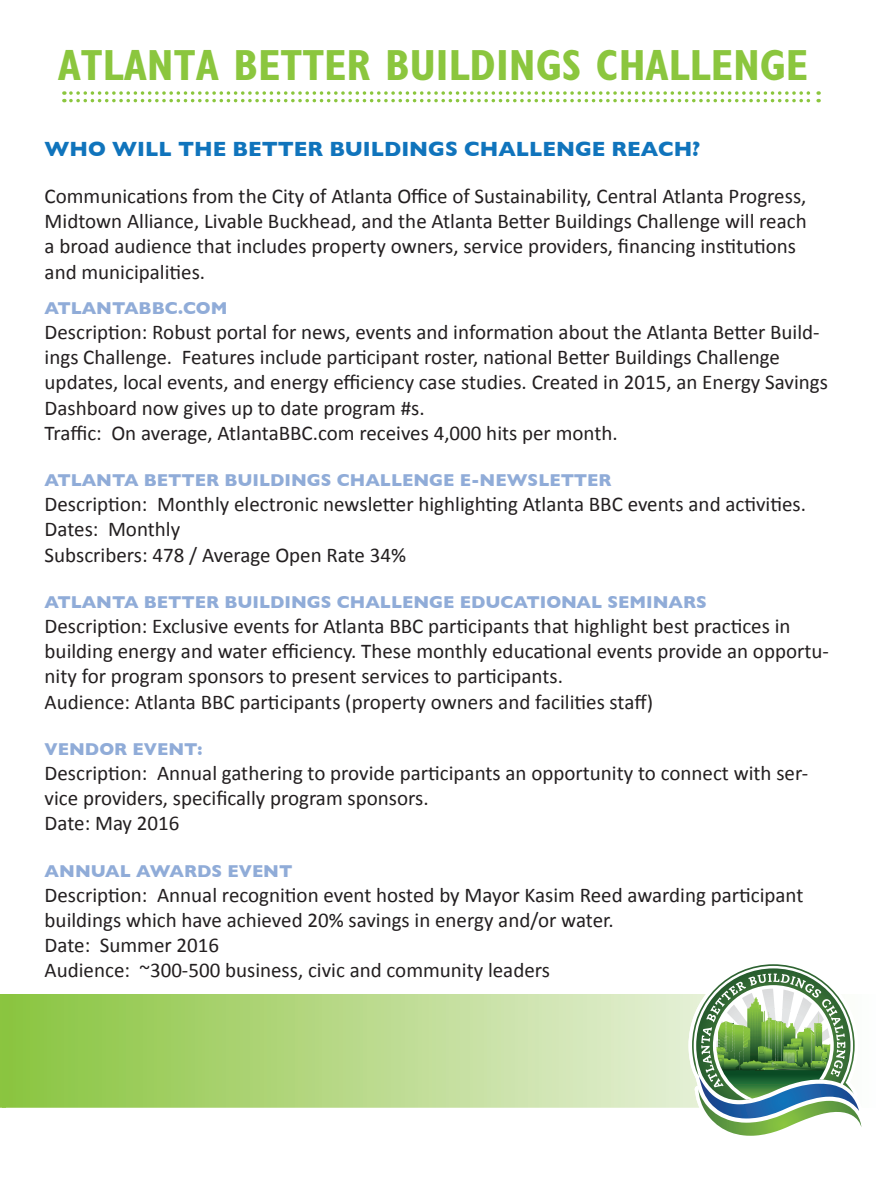
<style>
.page{position:relative;width:882px;height:1197px;background:#fff}
.page>*{position:absolute;margin:0;border:0;box-sizing:border-box;transform-origin:0 0}
.t1{font:700 condensed 43.75px "Gill Sans";color:#8bc63e}
.t2{font:21px/25.2px "Calibri";color:#231f20}
.t3{font:700 21px "Gill Sans";color:#1074bc}
.t4{font:700 17.5px "Gill Sans";color:#90acd8}
</style>
<div class="page">
<svg style="left:0;top:994px;width:689px;height:114px;background:#b7d988"></svg>
<svg style="left:689px;top:964px;width:173px;height:172px"></svg>
<svg style="left:71px;top:91px;width:748px;height:11px"></svg>
<p class="t1" style="left:58px;top:39px;width:752px">ATLANTA BETTER BUILDINGS CHALLENGE</p>
<p class="t3" style="left:45px;top:137px;width:657px">WHO WILL THE BETTER BUILDINGS CHALLENGE REACH?</p>
<p class="t2" style="left:45px;top:184px;width:764px">Communications from the City of Atlanta Office of Sustainability, Central Atlanta Progress, Midtown Alliance, Livable Buckhead, and the Atlanta Better Buildings Challenge will reach a broad audience that includes property owners, service providers, financing institutions and municipalities.</p>
<p class="t4" style="left:45px;top:298px;width:184px">ATLANTABBC.COM</p>
<p class="t2" style="left:45px;top:319px;width:785px">Description: Robust portal for news, events and information about the Atlanta Better Build&shy;ings Challenge. Features include participant roster, national Better Buildings Challenge updates, local events, and energy efficiency case studies. Created in 2015, an Energy Savings Dashboard now gives up to date program #s.</p>
<p class="t2" style="left:45px;top:420px;width:575px">Traffic: On average, AtlantaBBC.com receives 4,000 hits per month.</p>
<p class="t4" style="left:45px;top:470px;width:569px">ATLANTA BETTER BUILDINGS CHALLENGE E-NEWSLETTER</p>
<p class="t2" style="left:45px;top:492px;width:763px">Description: Monthly electronic newsletter highlighting Atlanta BBC events and activities.</p>
<p class="t2" style="left:45px;top:517px;width:363px">Dates: Monthly<br>Subscribers: 478 / Average Open Rate 34%</p>
<p class="t4" style="left:45px;top:592px;width:664px">ATLANTA BETTER BUILDINGS CHALLENGE EDUCATIONAL SEMINARS</p>
<p class="t2" style="left:45px;top:613px;width:786px">Description: Exclusive events for Atlanta BBC participants that highlight best practices in building energy and water efficiency. These monthly educational events provide an opportu&shy;nity for program sponsors to present services to participants.</p>
<p class="t2" style="left:45px;top:689px;width:610px">Audience: Atlanta BBC participants (property owners and facilities staff)</p>
<p class="t4" style="left:45px;top:739px;width:159px">VENDOR EVENT:</p>
<p class="t2" style="left:45px;top:760px;width:765px">Description: Annual gathering to provide participants an opportunity to connect with ser&shy;vice providers, specifically program sponsors.</p>
<p class="t2" style="left:45px;top:811px;width:136px">Date: May 2016</p>
<p class="t4" style="left:45px;top:860px;width:249px">ANNUAL AWARDS EVENT</p>
<p class="t2" style="left:45px;top:882px;width:760px">Description: Annual recognition event hosted by Mayor Kasim Reed awarding participant buildings which have achieved 20% savings in energy and/or water.<br>Date: Summer 2016</p>
<p class="t2" style="left:45px;top:958px;width:507px">Audience: ~300-500 business, civic and community leaders</p>
</div>
